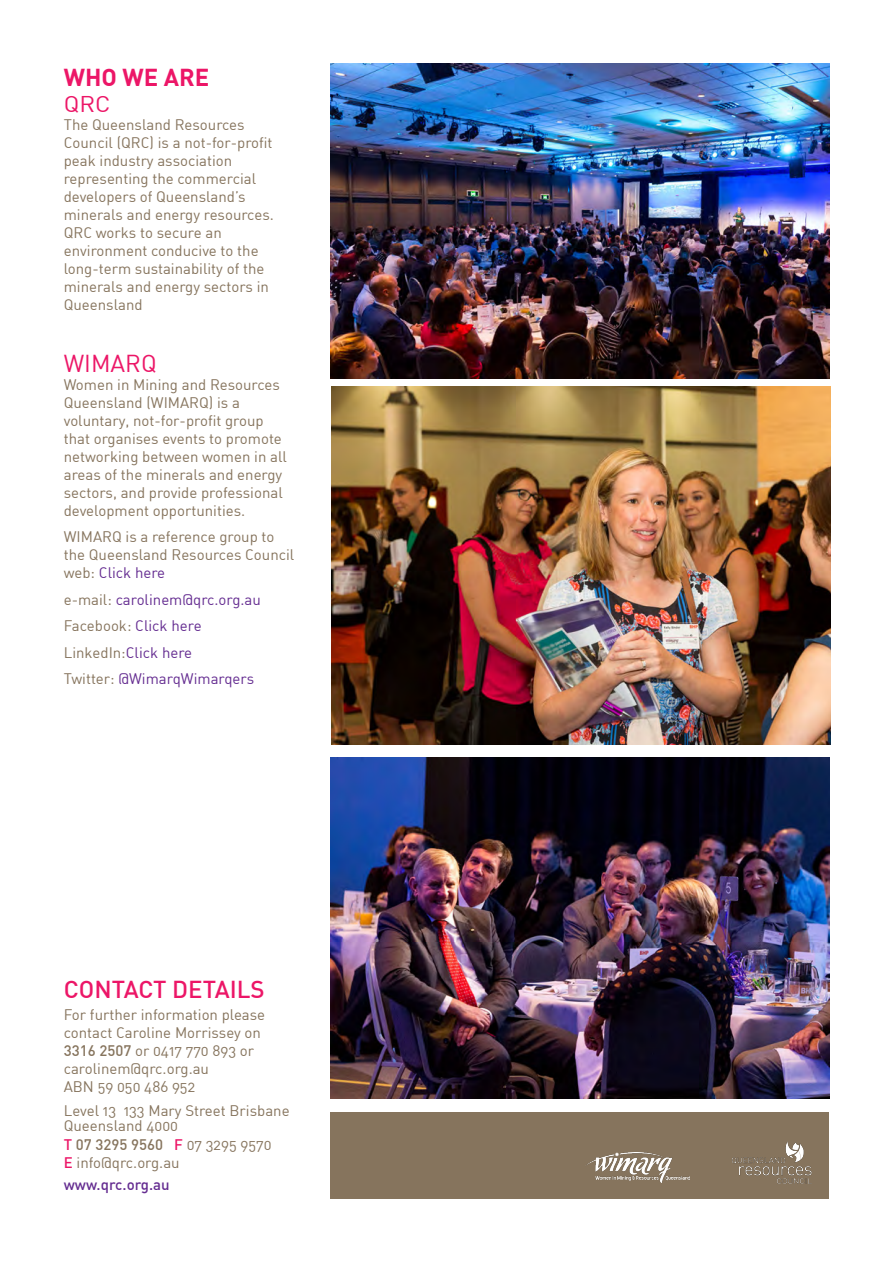
<style>
.page{position:relative;width:893px;height:1263px;background:#fff}
.page>*{position:absolute;margin:0;border:0;box-sizing:border-box;transform-origin:0 0}
.Sponsorship_Heading{font:500 24px "DIN";color:#ec1667}
.Header_Para{font:700 24px "DIN";color:#ec1667}
.Body_Copy{font:24px "DIN";color:#ec1667}
.Header_Para-2{font:22.35px "DIN";color:#ec1667;scale:1.08 1}
.Body_Copy-2{font:15px/18px "DIN Regular Alternate";color:#86745d}
.Header_Para-3{font:15px/18px "DIN Regular Alternate";color:#86745d}
.Body_Copy-3{font:15px "DIN Regular Alternate";color:#652d91}
.Body_Copy-4{font:500 15px "DIN";color:#86745d}
.Body_Copy-5{font:500 15px "DIN";color:#652d91}
.s1{color:#652d91}
.s2{color:#86745d}
.s3{font-family:"DIN";font-weight:500}
.s4{color:#ec1667}
.s5{font-family:"DIN Regular Alternate";font-weight:400}
.s6{font-family:"DIN";font-weight:500;color:#ec1667}
</style>
<div class="page">
<div style="left:330px;top:1113px;width:499px;height:86px;background:#86745d"></div>
<img style="left:733px;top:1142px;width:79px;height:41px">
<img style="left:587px;top:1152px;width:103px;height:30px">
<img style="left:330px;top:64px;width:499px;height:314px">
<img style="left:330px;top:758px;width:499px;height:341px">
<img style="left:332px;top:387px;width:499px;height:357px">
<p class="Header_Para" style="left:64px;top:62px;width:147px">WHO WE ARE</p>
<p class="Header_Para-2" style="left:64px;top:90px;width:45px">QRC</p>
<p class="Header_Para-3" style="left:64px;top:116px;width:212px">The Queensland Resources<br>Council (QRC) is a not-for-profit peak industry association representing the commercial developers of Queensland’s minerals and energy resources.</p>
<p class="Body_Copy-2" style="left:64px;top:224px;width:207px">QRC works to secure an environment conducive to the long-term sustainability of the minerals and energy sectors in<br>Queensland</p>
<p class="Body_Copy" style="left:64px;top:348px;width:94px">WIMARQ</p>
<p class="Body_Copy-2" style="left:64px;top:375px;width:225px">Women in Mining and Resources<br>Queensland (WIMARQ) is a voluntary, not-for-profit group that organises events to promote networking between women in all areas of the minerals and energy sectors, and provide professional development opportunities.</p>
<p class="Body_Copy-2" style="left:64px;top:527px;width:232px">WIMARQ is a reference group to the Queensland Resources Council web: <span class="s1">Click here</span></p>
<p class="Body_Copy-3" style="left:64px;top:590px;width:199px"><span class="s2">e-mail:</span> carolinem@qrc.org.au</p>
<p class="Body_Copy-2" style="left:64px;top:616px;width:139px">Facebook: <span class="s1">Click here</span></p>
<p class="Body_Copy-2" style="left:64px;top:643px;width:130px">LinkedIn:<span class="s1">Click here</span></p>
<p class="Body_Copy-3" style="left:64px;top:669px;width:192px"><span class="s2">Twitter:</span> @WimarqWimarqers</p>
<p class="Sponsorship_Heading" style="left:64px;top:974px;width:202px">CONTACT DETAILS</p>
<p class="Body_Copy-2" style="left:64px;top:1006px;width:203px">For further information please contact Caroline Morrissey on<br><span class="s3">3316 2507</span> or 0417 770 893 or carolinem@qrc.org.au<br>ABN 59 050 486 952</p>
<p class="Body_Copy-2" style="left:64px;top:1103px;width:227px;line-height:15px">Level 13 133 Mary Street Brisbane<br>Queensland 4000</p>
<p class="Body_Copy-4" style="left:64px;top:1135px;width:209px"><span class="s4">T</span> 07 3295 9560 <span class="s4">F</span> <span class="s5">07 3295 9570</span></p>
<p class="Body_Copy-2" style="left:64px;top:1153px;width:117px"><span class="s6">E</span> info@qrc.org.au</p>
<p class="Body_Copy-5" style="left:64px;top:1175px;width:107px">www.qrc.org.au</p>
</div>
